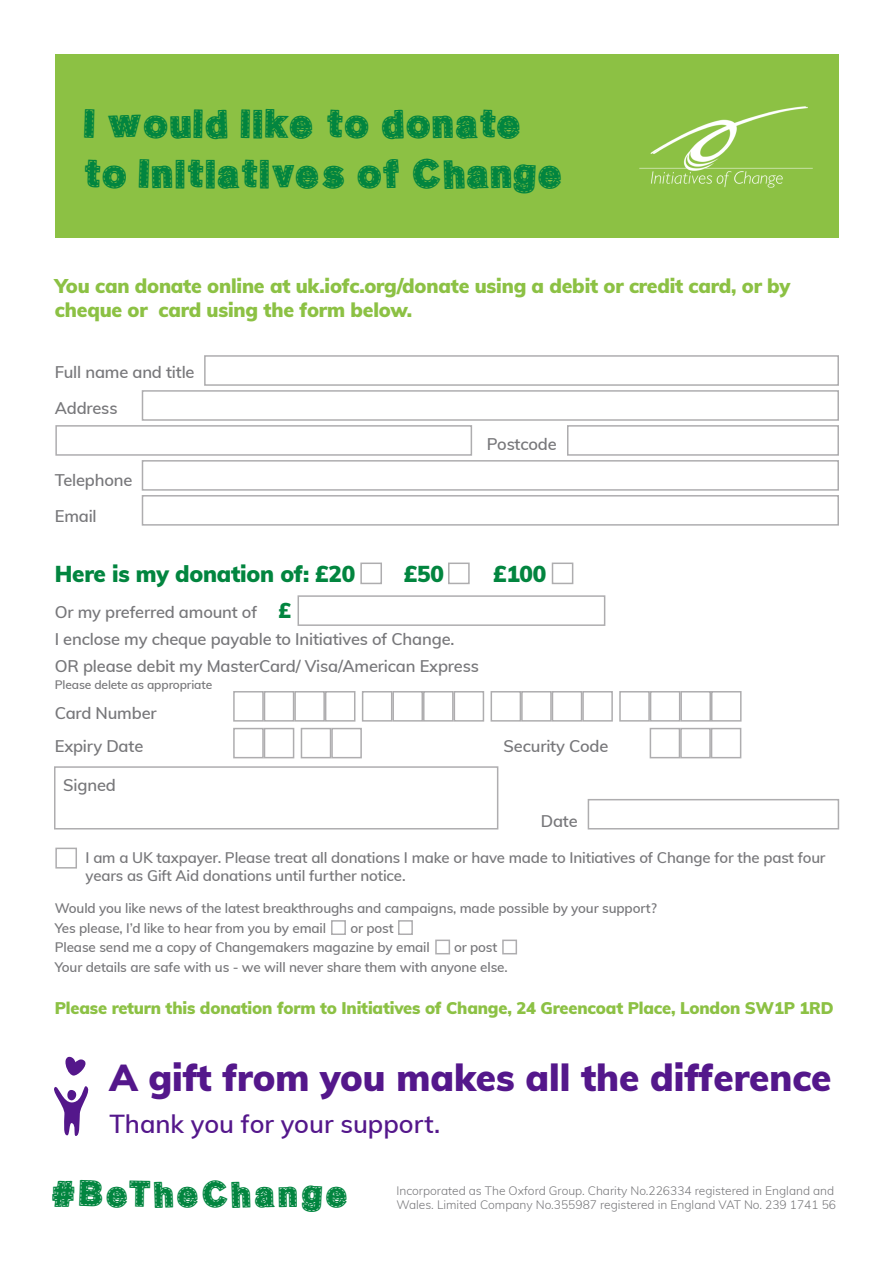
<style>
.page{position:relative;width:893px;height:1263px;background:#fff}
.page>*{position:absolute;margin:0;border:0;box-sizing:border-box;transform-origin:0 0}
.t1{font:41.25px/49.5px "Singer Mears";color:#02853f}
.t2{font:37.5px "Singer Mears";letter-spacing:.05em;color:#02853f}
.t3{font:900 36.75px "Muli";color:#54178b}
.t4{font:600 25.5px "Muli";color:#54178b}
.t5{font:900 22.5px "Muli";letter-spacing:-.01em;color:#02853f}
.t6{font:900 19.5px/24px "Muli";letter-spacing:-.01em;color:#8cc144}
.t7{font:600 16.5px "Muli";letter-spacing:-.01em;color:#77777a}
.t8{font:900 16.5px "Muli";letter-spacing:-.01em;color:#8cc144}
.t9{font:600 15px/18px "Muli";letter-spacing:-.01em;color:#77777a}
.t10{font:600 13.5px "Muli";letter-spacing:-.01em;color:#77777a}
.t11{font:300 12px/14.4px "Muli";color:#77777a}
.t12{font:600 12px "Muli";letter-spacing:-.01em;color:#77777a}
.s1{font-weight:900;font-size:21px;color:#02853f}
</style>
<div class="page">
<div style="left:55px;top:55px;width:783px;height:183px;background:#8cc144"></div>
<img style="left:639px;top:106px;width:174px;height:82px">
<div style="left:204px;top:355px;width:635px;height:31px;border:2px solid #aeadaf"></div>
<div style="left:142px;top:390px;width:697px;height:31px;border:2px solid #aeadaf"></div>
<div style="left:55px;top:425px;width:417px;height:31px;border:2px solid #aeadaf"></div>
<div style="left:567px;top:425px;width:272px;height:31px;border:2px solid #aeadaf"></div>
<div style="left:142px;top:460px;width:697px;height:31px;border:2px solid #aeadaf"></div>
<div style="left:142px;top:495px;width:697px;height:31px;border:2px solid #aeadaf"></div>
<div style="left:360px;top:562px;width:22px;height:22px;border:2px solid #aeadaf"></div>
<div style="left:448px;top:562px;width:22px;height:22px;border:2px solid #aeadaf"></div>
<div style="left:552px;top:562px;width:21px;height:22px;border:2px solid #aeadaf"></div>
<div style="left:297px;top:595px;width:308px;height:31px;border:2px solid #aeadaf"></div>
<div style="left:233px;top:691px;width:31px;height:31px;border:2px solid #aeadaf"></div>
<div style="left:264px;top:691px;width:30px;height:31px;border:2px solid #aeadaf"></div>
<div style="left:294px;top:691px;width:31px;height:31px;border:2px solid #aeadaf"></div>
<div style="left:325px;top:691px;width:30px;height:31px;border:2px solid #aeadaf"></div>
<div style="left:362px;top:691px;width:30px;height:31px;border:2px solid #aeadaf"></div>
<div style="left:392px;top:691px;width:31px;height:31px;border:2px solid #aeadaf"></div>
<div style="left:423px;top:691px;width:31px;height:31px;border:2px solid #aeadaf"></div>
<div style="left:454px;top:691px;width:30px;height:31px;border:2px solid #aeadaf"></div>
<div style="left:491px;top:691px;width:30px;height:31px;border:2px solid #aeadaf"></div>
<div style="left:521px;top:691px;width:31px;height:31px;border:2px solid #aeadaf"></div>
<div style="left:552px;top:691px;width:30px;height:31px;border:2px solid #aeadaf"></div>
<div style="left:582px;top:691px;width:31px;height:31px;border:2px solid #aeadaf"></div>
<div style="left:619px;top:691px;width:31px;height:31px;border:2px solid #aeadaf"></div>
<div style="left:650px;top:691px;width:30px;height:31px;border:2px solid #aeadaf"></div>
<div style="left:680px;top:691px;width:31px;height:31px;border:2px solid #aeadaf"></div>
<div style="left:711px;top:691px;width:31px;height:31px;border:2px solid #aeadaf"></div>
<div style="left:233px;top:728px;width:31px;height:30px;border:2px solid #aeadaf"></div>
<div style="left:264px;top:728px;width:30px;height:30px;border:2px solid #aeadaf"></div>
<div style="left:301px;top:728px;width:30px;height:30px;border:2px solid #aeadaf"></div>
<div style="left:331px;top:728px;width:31px;height:30px;border:2px solid #aeadaf"></div>
<div style="left:54px;top:766px;width:444px;height:63px;border:2px solid #aeadaf"></div>
<div style="left:588px;top:799px;width:251px;height:30px;border:2px solid #aeadaf"></div>
<div style="left:55px;top:848px;width:22px;height:20px;border:2px solid #aeadaf"></div>
<div style="left:331px;top:920px;width:15px;height:15px;border:2px solid #aeadaf"></div>
<div style="left:398px;top:920px;width:15px;height:15px;border:2px solid #aeadaf"></div>
<div style="left:435px;top:939px;width:15px;height:15px;border:2px solid #aeadaf"></div>
<div style="left:502px;top:939px;width:15px;height:15px;border:2px solid #aeadaf"></div>
<div style="left:650px;top:728px;width:30px;height:30px;border:2px solid #aeadaf"></div>
<div style="left:680px;top:728px;width:31px;height:30px;border:2px solid #aeadaf"></div>
<div style="left:711px;top:728px;width:30px;height:30px;border:2px solid #aeadaf"></div>
<svg style="left:65px;top:1057px;width:21px;height:19px"></svg>
<svg style="left:54px;top:1086px;width:34px;height:50px"></svg>
<p class="t1" style="left:85px;top:101px;width:482px">I would like to donate to Initiatives of Change</p>
<p class="t6" style="left:55px;top:273px;width:737px">You can donate online at uk.iofc.org/donate using a debit or credit card, or by cheque or card using the form below.</p>
<p class="t7" style="left:55px;top:360px;width:141px">Full name and title</p>
<p class="t7" style="left:55px;top:396px;width:64px">Address</p>
<p class="t7" style="left:55px;top:468px;width:79px">Telephone</p>
<p class="t7" style="left:55px;top:504px;width:43px">Email</p>
<p class="t7" style="left:487px;top:432px;width:72px">Postcode</p>
<p class="t5" style="left:55px;top:557px;width:302px">Here is my donation of: £20</p>
<p class="t5" style="left:404px;top:557px;width:42px">£50</p>
<p class="t5" style="left:493px;top:557px;width:55px">£100</p>
<p class="t7" style="left:55px;top:600px;width:238px">Or my preferred amount of <span class="s1">£</span></p>
<p class="t7" style="left:55px;top:627px;width:401px">I enclose my cheque payable to Initiatives of Change.</p>
<p class="t7" style="left:55px;top:654px;width:426px">OR please debit my MasterCard/ Visa/American Express</p>
<p class="t12" style="left:55px;top:676px;width:159px">Please delete as appropriate</p>
<p class="t7" style="left:55px;top:701px;width:103px">Card Number</p>
<p class="t7" style="left:55px;top:734px;width:90px">Expiry Date</p>
<p class="t7" style="left:504px;top:734px;width:106px">Security Code</p>
<p class="t7" style="left:63px;top:773px;width:54px">Signed</p>
<p class="t7" style="left:541px;top:809px;width:38px">Date</p>
<p class="t9" style="left:86px;top:848px;width:741px">I am a UK taxpayer. Please treat all donations I make or have made to Initiatives of Change for the past four years as Gift Aid donations until further notice.</p>
<p class="t10" style="left:55px;top:899px;width:604px">Would you like news of the latest breakthroughs and campaigns, made possible by your support?</p>
<p class="t10" style="left:55px;top:918px;width:273px">Yes please, I’d like to hear from you by email</p>
<p class="t10" style="left:350px;top:918px;width:45px">or post</p>
<p class="t10" style="left:55px;top:938px;width:377px">Please send me a copy of Changemakers magazine by email</p>
<p class="t10" style="left:454px;top:938px;width:45px">or post</p>
<p class="t10" style="left:55px;top:957px;width:454px">Your details are safe with us - we will never share them with anyone else.</p>
<p class="t8" style="left:55px;top:996px;width:780px">Please return this donation form to Initiatives of Change, 24 Greencoat Place, London SW1P 1RD</p>
<p class="t3" style="left:109px;top:1050px;width:724px">A gift from you makes all the difference</p>
<p class="t4" style="left:109px;top:1105px;width:332px">Thank you for your support.</p>
<p class="t2" style="left:53px;top:1177px;width:299px">#BeTheChange</p>
<p class="t11" style="left:396px;top:1182px;width:441px">Incorporated as The Oxford Group. Charity No.226334 registered in England and<br>Wales. Limited Company No.355987 registered in England VAT No. 239 1741 56</p>
</div>
